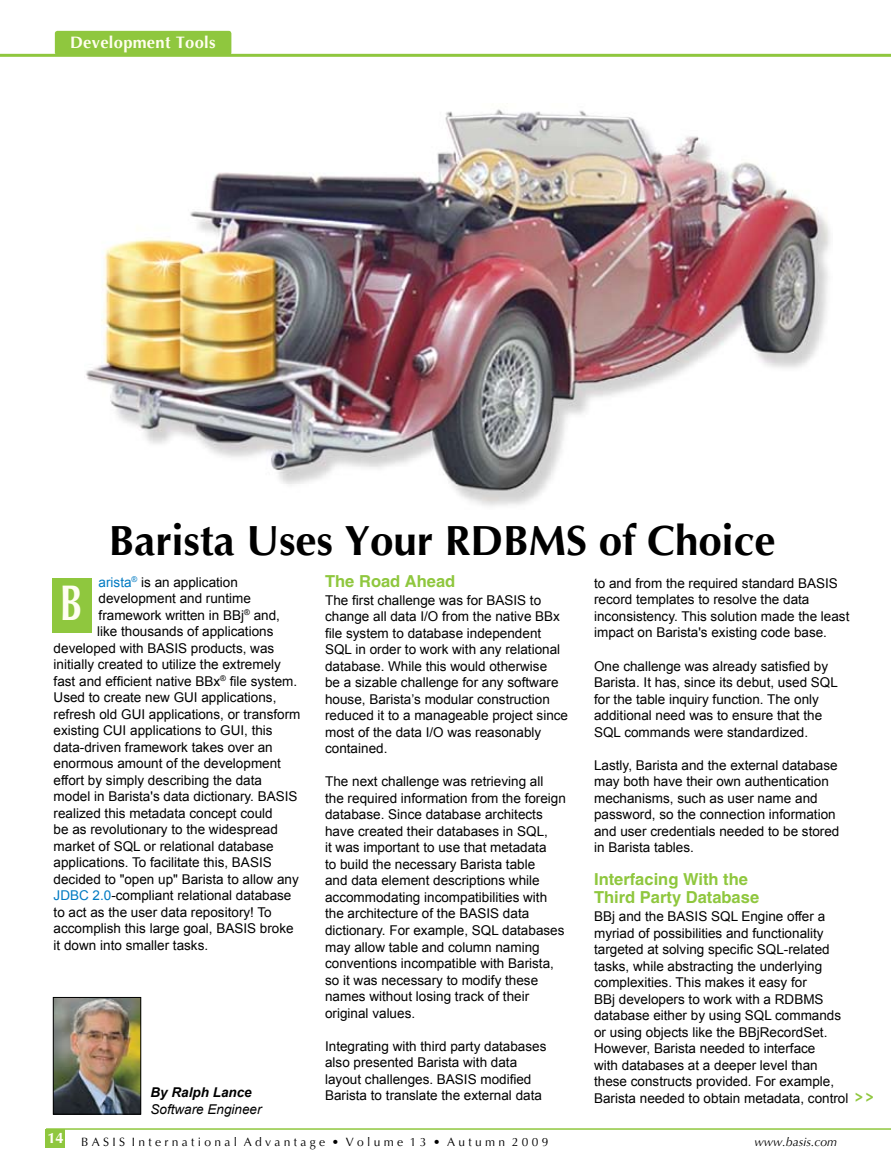
<style>
.page{position:relative;width:891px;height:1175px;background:#fff}
.page>*{position:absolute;margin:0;border:0;box-sizing:border-box;transform-origin:0 0}
.t1{font:700 49.95px "Optima";color:#fffef2;scale:.74 1}
.t2{font:700 42px "Optima";color:#000}
.t3{font:700 16.5px/18.1px "Switzerland";color:#8fc73e}
.t4{font:700 16.5px "Optima";letter-spacing:.02em;color:#fffeee}
.t5{font:700 16.5px "Arial Narrow";color:#8fc73e}
.t6{font:700 15px "Optima";color:#fffef6}
.t7{font:13.5px/16.5px "Arial";color:#000}
.t8{font:italic 13.5px "Arial";color:#000}
.t9{font:italic 700 13.5px "Arial";color:#000}
.t10{font:12px "Optima";color:#000}
.t11{font:italic 12px "Optima";color:#000}
.s1{color:#007ac2}
</style>
<div class="page">
<hr style="left:0;top:54px;width:891px;height:3px;background:#8fc73e">
<div style="left:55px;top:31px;width:176px;height:24px;background:#8fc73e;border-radius:3px"></div>
<div style="left:52px;top:578px;width:39px;height:54px;background:#8fc73e"></div>
<hr style="left:46px;top:1128px;width:845px;height:1px;background:#8fc73e">
<div style="left:46px;top:1128px;width:19px;height:19px;background:#8fc73e"></div>
<img style="left:55px;top:999px;width:84px;height:113px">
<div style="left:53px;top:997px;width:88px;height:117px;border:1px solid #000"></div>
<img style="left:86px;top:109px;width:744px;height:397px">
<p class="t4" style="left:70px;top:32px;width:147px">Development Tools</p>
<h2 class="t2" style="left:109px;top:513px;width:668px">Barista Uses Your RDBMS of Choice</h2>
<p class="t7" style="left:99px;top:574px;width:141px"><span class="s1">arista</span><sup>®</sup> is an application</p>
<p class="t7" style="left:99px;top:590px;width:154px">development and runtime</p>
<p class="t7" style="left:99px;top:607px;width:183px">framework written in BBj<sup>®</sup> and,</p>
<p class="t7" style="left:97px;top:623px;width:178px">like thousands of applications</p>
<p class="t7" style="left:54px;top:640px;width:222px">developed with BASIS products, was</p>
<p class="t7" style="left:54px;top:656px;width:229px">initially created to utilize the extremely</p>
<p class="t7" style="left:54px;top:673px;width:245px">fast and efficient native BBx<sup>®</sup> file system.</p>
<p class="t7" style="left:54px;top:689px;width:224px">Used to create new GUI applications,</p>
<p class="t7" style="left:54px;top:706px;width:248px">refresh old GUI applications, or transform</p>
<p class="t7" style="left:54px;top:722px;width:221px">existing CUI applications to GUI, this</p>
<p class="t7" style="left:54px;top:739px;width:221px">data-driven framework takes over an</p>
<p class="t7" style="left:54px;top:755px;width:229px">enormous amount of the development</p>
<p class="t7" style="left:54px;top:772px;width:210px">effort by simply describing the data</p>
<p class="t7" style="left:54px;top:788px;width:245px">model in Barista's data dictionary. BASIS</p>
<p class="t7" style="left:54px;top:805px;width:221px">realized this metadata concept could</p>
<p class="t7" style="left:54px;top:821px;width:226px">be as revolutionary to the widespread</p>
<p class="t7" style="left:54px;top:838px;width:222px">market of SQL or relational database</p>
<p class="t7" style="left:54px;top:854px;width:220px">applications. To facilitate this, BASIS</p>
<p class="t7" style="left:54px;top:871px;width:247px">decided to "open up" Barista to allow any</p>
<p class="t7" style="left:54px;top:887px;width:239px"><span class="s1">JDBC 2.0</span>-compliant relational database</p>
<p class="t7" style="left:54px;top:904px;width:220px">to act as the user data repository! To</p>
<p class="t7" style="left:54px;top:920px;width:242px">accomplish this large goal, BASIS broke</p>
<p class="t7" style="left:54px;top:937px;width:156px">it down into smaller tasks.</p>
<h1 class="t1" style="left:60px;top:570px;width:32px">B</h1>
<p class="t9" style="left:151px;top:1083px;width:103px">By Ralph Lance</p>
<p class="t8" style="left:151px;top:1100px;width:113px">Software Engineer</p>
<p class="t3" style="left:325px;top:571px;width:132px">The Road Ahead</p>
<p class="t7" style="left:325px;top:592px;width:244px">The first challenge was for BASIS to change all data I/O from the native BBx file system to database independent SQL in order to work with any relational database. While this would otherwise<br>be a sizable challenge for any software house, Barista’s modular construction reduced it to a manageable project since most of the data I/O was reasonably contained.</p>
<p class="t7" style="left:325px;top:773px;width:242px">The next challenge was retrieving all<br>the required information from the foreign database. Since database architects have created their databases in SQL,<br>it was important to use that metadata<br>to build the necessary Barista table<br>and data element descriptions while accommodating incompatibilities with the architecture of the BASIS data dictionary. For example, SQL databases may allow table and column naming conventions incompatible with Barista, so it was necessary to modify these names without losing track of their original values.</p>
<p class="t7" style="left:325px;top:1037px;width:223px">Integrating with third party databases also presented Barista with data layout challenges. BASIS modified Barista to translate the external data</p>
<p class="t7" style="left:594px;top:575px;width:257px">to and from the required standard BASIS record templates to resolve the data inconsistency. This solution made the least impact on Barista's existing code base.</p>
<p class="t7" style="left:594px;top:657px;width:245px">One challenge was already satisfied by Barista. It has, since its debut, used SQL for the table inquiry function. The only additional need was to ensure that the SQL commands were standardized.</p>
<p class="t7" style="left:594px;top:756px;width:247px">Lastly, Barista and the external database may both have their own authentication mechanisms, such as user name and password, so the connection information and user credentials needed to be stored in Barista tables.</p>
<p class="t3" style="left:594px;top:870px;width:167px">Interfacing With the<br>Third Party Database</p>
<p class="t7" style="left:594px;top:908px;width:256px">BBj and the BASIS SQL Engine offer a myriad of possibilities and functionality targeted at solving specific SQL-related tasks, while abstracting the underlying complexities. This makes it easy for<br>BBj developers to work with a RDBMS database either by using SQL commands or using objects like the BBjRecordSet.<br>However, Barista needed to interface<br>with databases at a deeper level than these constructs provided. For example, Barista needed to obtain metadata, control</p>
<p class="t5" style="left:855px;top:1085px;width:20px">&gt; &gt;</p>
<p class="t6" style="left:48px;top:1128px;width:18px">14</p>
<p class="t10" style="left:81px;top:1134px;width:469px">B A S I S I n t e r n a t i o n a l A d v a n t a g e • V o l u m e 1 3 • A u t u m n 2 0 0 9</p>
<p class="t11" style="left:755px;top:1134px;width:84px">www.basis.com</p>
</div>
